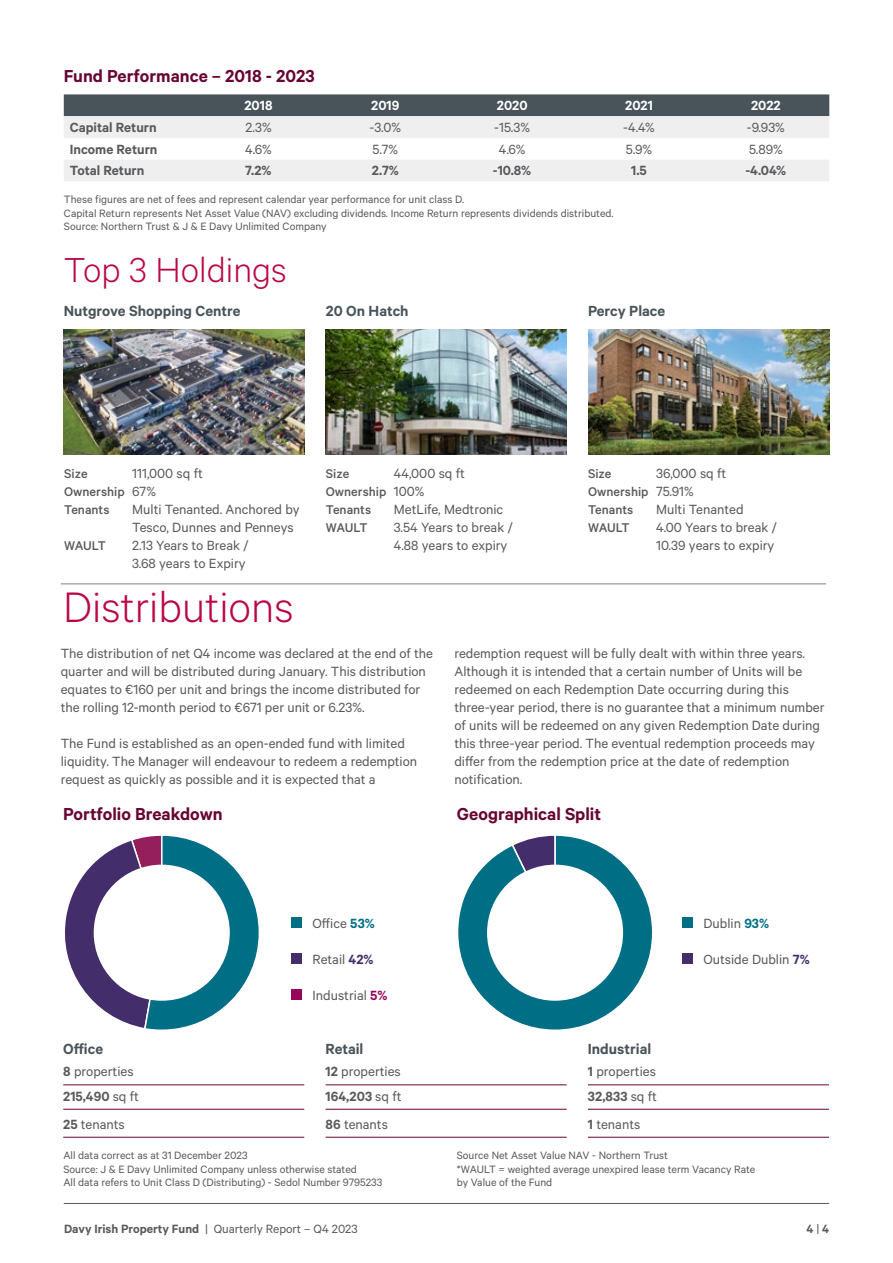
<style>
.page{position:relative;width:893px;height:1263px;background:#fff}
.page>*{position:absolute;margin:0;border:0;box-sizing:border-box;transform-origin:0 0}
.t1{font:300 48px "Calibre";color:#bb0646}
.t2{font:300 39px "Calibre";color:#bb0646}
.t3{font:600 19.5px "Calibre";color:#670434}
.t4{font:600 16.5px "Calibre";color:#48535a}
.t5{font:15px/18px "Calibre";color:#58595b}
.t6{font:600 15px "Calibre";color:#58595b}
.t7{font:600 15px "Calibre";color:#fff}
.t8{font:500 14.25px/18px "Calibre";color:#58595b}
.t9{font:13.5px "Calibre";color:#58595b}
.t10{font:600 13.5px "Calibre";color:#58595b}
.t11{font:12px/13.5px "Calibre";color:#58595b}
.s1{font-weight:400;font-size:15px}
.s2{font-weight:600}
.s3{font-weight:600;color:#006f86}
.s4{font-weight:600;color:#432e6a}
.s5{font-weight:600;color:#96055b}
.s6{font-weight:400}
</style>
<div class="page">
<hr style="left:64px;top:1203px;width:765px;height:1px;background:#58595b">
<div style="left:64px;top:94px;width:765px;height:22px;background:#48535a"></div>
<svg style="left:64px;top:116px;width:765px;height:65px;fill:#efeff0"></svg>
<hr style="left:61px;top:584px;width:765px;height:1px;background:#808285">
<img style="left:326px;top:329px;width:241px;height:126px">
<img style="left:64px;top:329px;width:241px;height:126px">
<img style="left:588px;top:329px;width:241px;height:126px">
<hr style="left:63px;top:1084px;width:241px;height:1px;background:#670434">
<hr style="left:63px;top:1109px;width:241px;height:1px;background:#670434">
<hr style="left:63px;top:1137px;width:241px;height:1px;background:#670434">
<hr style="left:326px;top:1084px;width:241px;height:1px;background:#670434">
<hr style="left:326px;top:1109px;width:241px;height:1px;background:#670434">
<hr style="left:326px;top:1137px;width:241px;height:1px;background:#670434">
<hr style="left:588px;top:1084px;width:241px;height:1px;background:#670434">
<hr style="left:588px;top:1109px;width:241px;height:1px;background:#670434">
<hr style="left:588px;top:1137px;width:241px;height:1px;background:#670434">
<svg style="left:65px;top:835px;width:194px;height:195px"></svg>
<div style="left:94px;top:865px;width:136px;height:136px;background:#fff;border-radius:50%"></div>
<svg style="left:458px;top:835px;width:194px;height:195px"></svg>
<div style="left:487px;top:865px;width:136px;height:136px;background:#fff;border-radius:50%"></div>
<div style="left:291px;top:917px;width:11px;height:11px;background:#006f86"></div>
<div style="left:291px;top:953px;width:11px;height:11px;background:#432e6a"></div>
<div style="left:291px;top:989px;width:11px;height:11px;background:#96055b"></div>
<div style="left:682px;top:917px;width:11px;height:11px;background:#006f86"></div>
<div style="left:682px;top:953px;width:11px;height:11px;background:#432e6a"></div>
<h3 class="t3" style="left:64px;top:64px;width:252px">Fund Performance – 2018 - 2023</h3>
<p class="t7" style="left:244px;top:97px;width:30px">2018</p>
<p class="t7" style="left:371px;top:97px;width:30px">2019</p>
<p class="t7" style="left:497px;top:97px;width:32px">2020</p>
<p class="t7" style="left:625px;top:97px;width:29px">2021</p>
<p class="t7" style="left:751px;top:97px;width:31px">2022</p>
<p class="t6" style="left:70px;top:118px;width:88px">Capital Return</p>
<p class="t5" style="left:245px;top:118px;width:28px">2.3%</p>
<p class="t5" style="left:370px;top:118px;width:33px">-3.0%</p>
<p class="t5" style="left:494px;top:118px;width:37px">-15.3%</p>
<p class="t5" style="left:623px;top:118px;width:33px">-4.4%</p>
<p class="t5" style="left:747px;top:118px;width:40px">-9.93%</p>
<p class="t6" style="left:70px;top:140px;width:89px">Income Return</p>
<p class="t5" style="left:245px;top:139px;width:28px">4.6%</p>
<p class="t5" style="left:373px;top:139px;width:27px">5.7%</p>
<p class="t5" style="left:499px;top:139px;width:28px">4.6%</p>
<p class="t5" style="left:626px;top:139px;width:28px">5.9%</p>
<p class="t5" style="left:749px;top:139px;width:35px">5.89%</p>
<p class="t6" style="left:70px;top:162px;width:76px">Total Return</p>
<p class="t6" style="left:245px;top:162px;width:28px">7.2%</p>
<p class="t6" style="left:372px;top:162px;width:29px">2.7%</p>
<p class="t6" style="left:493px;top:162px;width:40px">-10.8%</p>
<p class="t6" style="left:631px;top:162px;width:17px">1.5</p>
<p class="t6" style="left:745px;top:162px;width:42px">-4.04%</p>
<p class="t11" style="left:64px;top:192px;width:551px">These figures are net of fees and represent calendar year performance for unit class D.<br>Capital Return represents Net Asset Value (NAV) excluding dividends. Income Return represents dividends distributed.<br>Source: Northern Trust &amp; J &amp; E Davy Unlimited Company</p>
<h2 class="t2" style="left:64px;top:247px;width:225px">Top 3 Holdings</h2>
<p class="t4" style="left:64px;top:301px;width:178px">Nutgrove Shopping Centre</p>
<p class="t4" style="left:326px;top:301px;width:84px">20 On Hatch</p>
<p class="t8" style="left:64px;top:464px;width:25px">Size</p>
<p class="t5" style="left:132px;top:464px;width:72px">111,000 sq ft</p>
<p class="t8" style="left:64px;top:482px;width:93px">Ownership <span class="s1">67%<br></span>Tenants</p>
<p class="t5" style="left:132px;top:500px;width:169px">Multi Tenanted. Anchored by<br>Tesco, Dunnes and Penneys</p>
<p class="t8" style="left:64px;top:536px;width:43px">WAULT</p>
<p class="t5" style="left:132px;top:536px;width:118px">2.13 Years to Break /<br>3.68 years to Expiry</p>
<h1 class="t1" style="left:63px;top:579px;width:232px">Distributions</h1>
<p class="t8" style="left:326px;top:464px;width:25px">Size</p>
<p class="t5" style="left:394px;top:464px;width:73px">44,000 sq ft</p>
<p class="t8" style="left:326px;top:482px;width:100px">Ownership <span class="s1">100%<br></span>Tenants</p>
<p class="t5" style="left:394px;top:500px;width:111px">MetLife, Medtronic</p>
<p class="t8" style="left:326px;top:518px;width:43px">WAULT</p>
<p class="t5" style="left:394px;top:518px;width:120px">3.54 Years to break /<br>4.88 years to expiry</p>
<p class="t4" style="left:588px;top:301px;width:79px">Percy Place</p>
<p class="t8" style="left:588px;top:464px;width:25px">Size</p>
<p class="t5" style="left:656px;top:464px;width:72px">36,000 sq ft</p>
<p class="t8" style="left:588px;top:482px;width:107px">Ownership <span class="s1">75.91%<br></span>Tenants</p>
<p class="t5" style="left:656px;top:500px;width:89px">Multi Tenanted</p>
<p class="t8" style="left:588px;top:518px;width:43px">WAULT</p>
<p class="t5" style="left:656px;top:518px;width:122px">4.00 Years to break /<br>10.39 years to expiry</p>
<p class="t5" style="left:61px;top:644px;width:374px">The distribution of net Q4 income was declared at the end of the quarter and will be distributed during January. This distribution equates to €160 per unit and brings the income distributed for the rolling 12-month period to €671 per unit or 6.23%.</p>
<p class="t5" style="left:61px;top:734px;width:358px">The Fund is established as an open-ended fund with limited liquidity. The Manager will endeavour to redeem a redemption request as quickly as possible and it is expected that a</p>
<p class="t5" style="left:454px;top:644px;width:372px">redemption request will be fully dealt with within three years.<br>Although it is intended that a certain number of Units will be redeemed on each Redemption Date occurring during this three-year period, there is no guarantee that a minimum number of units will be redeemed on any given Redemption Date during this three-year period. The eventual redemption proceeds may differ from the redemption price at the date of redemption notification.</p>
<h3 class="t3" style="left:63px;top:802px;width:161px">Portfolio Breakdown</h3>
<h3 class="t3" style="left:457px;top:802px;width:146px">Geographical Split</h3>
<p class="t4" style="left:63px;top:1039px;width:41px">Office</p>
<p class="t5" style="left:63px;top:1059px;width:77px;line-height:24.3px"><span class="s2">8</span> properties<br><span class="s2">215,490</span> sq ft</p>
<p class="t5" style="left:63px;top:1114px;width:63px"><span class="s2">25</span> tenants</p>
<p class="t5" style="left:313px;top:914px;width:64px">Office <span class="s3">53%</span></p>
<p class="t5" style="left:313px;top:950px;width:63px">Retail <span class="s4">42%</span></p>
<p class="t5" style="left:313px;top:986px;width:76px">Industrial <span class="s5">5%</span></p>
<p class="t4" style="left:326px;top:1039px;width:39px">Retail</p>
<p class="t5" style="left:326px;top:1059px;width:77px;line-height:24.3px"><span class="s2">12</span> properties<br><span class="s2">164,203</span> sq ft</p>
<p class="t5" style="left:326px;top:1114px;width:64px"><span class="s2">86</span> tenants</p>
<p class="t4" style="left:588px;top:1039px;width:65px">Industrial</p>
<p class="t5" style="left:588px;top:1059px;width:70px;line-height:24.3px"><span class="s2">1</span> properties<br><span class="s2">32,833</span> sq ft</p>
<p class="t5" style="left:588px;top:1114px;width:54px"><span class="s2">1</span> tenants</p>
<p class="t5" style="left:703px;top:914px;width:67px">Dublin <span class="s3">93%</span></p>
<p class="t5" style="left:703px;top:950px;width:108px">Outside Dublin <span class="s4">7%</span></p>
<p class="t11" style="left:63px;top:1148px;width:320px">All data correct as at 31 December 2023<br>Source: J &amp; E Davy Unlimited Company unless otherwise stated<br>All data refers to Unit Class D (Distributing) - Sedol Number 9795233</p>
<p class="t11" style="left:457px;top:1148px;width:300px">Source Net Asset Value NAV - Northern Trust<br>*WAULT = weighted average unexpired lease term Vacancy Rate by Value of the Fund</p>
<p class="t9" style="left:64px;top:1221px;width:295px"><span class="s2">Davy Irish Property Fund</span> | Quarterly Report – Q4 2023</p>
<p class="t10" style="left:806px;top:1221px;width:24px">4 <span class="s6">|</span> 4</p>
</div>
